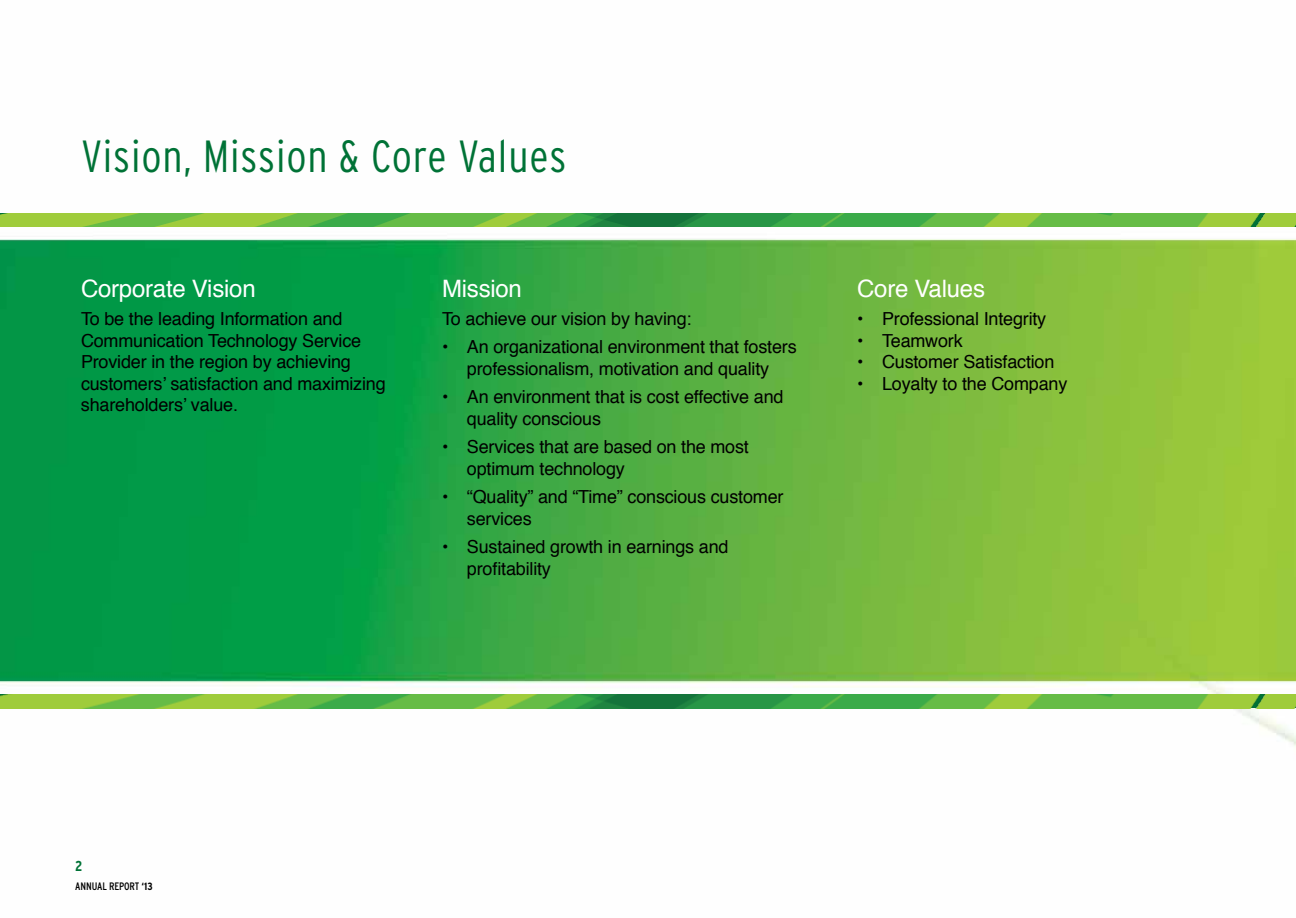
<style>
.page{position:relative;width:1296px;height:918px;background:#fff}
.page>*{position:absolute;margin:0;border:0;box-sizing:border-box;transform-origin:0 0}
.t1{font:300 condensed 45px "Interstate";letter-spacing:.02em;color:#007236}
.t2{font:24px "Helvetica";letter-spacing:-.01em;color:#fff}
.t3{font:18px/21.6px "Helvetica";letter-spacing:-.01em;color:#000}
.t4{font:700 condensed 14.4px "Interstate";color:#007236}
.t5{font:condensed 10.8px "Interstate";letter-spacing:-.01em;color:#000}
.s1{font-weight:700;font-size:10.5px}
</style>
<div class="page">
<img style="left:0;top:239px;width:1296px;height:507px">
<hr style="left:1295px;top:237px;width:1px;height:440px;background:#fff">
<img style="left:0;top:695px;width:1296px;height:13px">
<img style="left:0;top:213px;width:1296px;height:14px">
<h1 class="t1" style="left:81px;top:131px;width:487px">Vision, Mission &amp; Core Values</h1>
<h2 class="t2" style="left:81px;top:270px;width:176px">Corporate Vision</h2>
<p class="t3" style="left:81px;top:308px;width:306px">To be the leading Information and Communication Technology Service Provider in the region by achieving customers’ satisfaction and maximizing shareholders’ value.</p>
<h2 class="t2" style="left:442px;top:270px;width:81px">Mission</h2>
<p class="t3" style="left:442px;top:308px;width:251px">To achieve our vision by having:</p>
<p class="t3" style="left:442px;top:337px;width:356px;text-align:center">• An organizational environment that fosters professionalism, motivation and quality</p>
<p class="t3" style="left:467px;top:387px;width:318px;text-indent:-25px">• An environment that is cost effective and quality conscious</p>
<p class="t3" style="left:467px;top:437px;width:284px;text-indent:-25px">• Services that are based on the most optimum technology</p>
<p class="t3" style="left:467px;top:487px;width:318px;text-indent:-25px">• “Quality” and “Time” conscious customer services</p>
<p class="t3" style="left:467px;top:537px;width:263px;text-indent:-25px">• Sustained growth in earnings and profitability</p>
<h2 class="t2" style="left:857px;top:270px;width:129px">Core Values</h2>
<p class="t3" style="left:857px;top:308px;width:191px">• Professional Integrity</p>
<p class="t3" style="left:857px;top:330px;width:107px">• Teamwork</p>
<p class="t3" style="left:857px;top:352px;width:199px">• Customer Satisfaction</p>
<p class="t3" style="left:857px;top:373px;width:212px">• Loyalty to the Company</p>
<p class="t4" style="left:75px;top:858px;width:9px">2</p>
<p class="t5" style="left:75px;top:880px;width:79px">ANNUAL REPORT <span class="s1">‘13</span></p>
</div>
